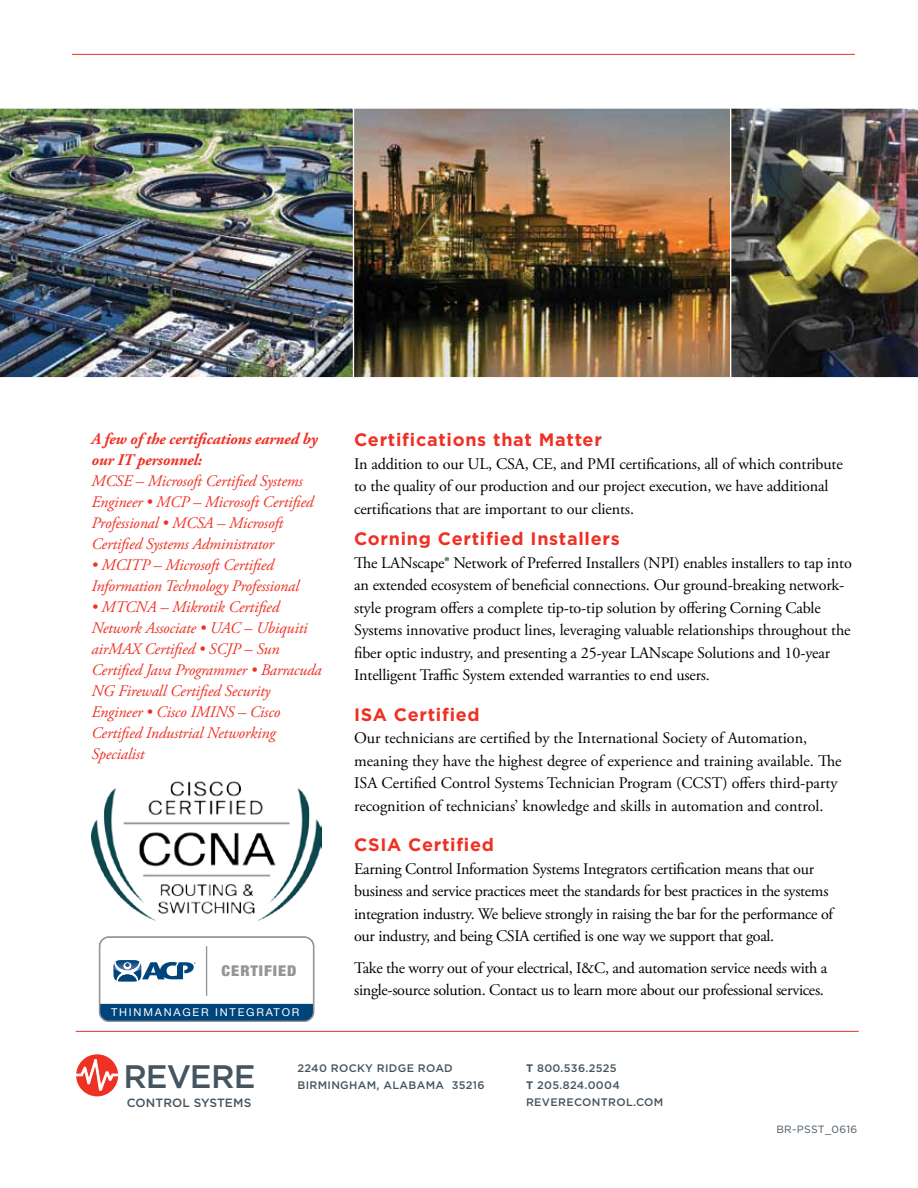
<style>
.page{position:relative;width:918px;height:1188px;background:#fff}
.page>*{position:absolute;margin:0;border:0;box-sizing:border-box;transform-origin:0 0}
.t1{font:500 32.55px "Gotham";letter-spacing:-.03em;color:#455560}
.t2{font:700 18px "Gotham";letter-spacing:.04em;color:#ee3124}
.t3{font:16.2px/22.5px "Adobe Garamond Pro";letter-spacing:-.01em;color:#000}
.t4{font:italic 16.2px/21px "Adobe Garamond Pro";letter-spacing:-.01em;color:#ee3124}
.t5{font:italic 700 16.2px/21px "Adobe Garamond Pro";letter-spacing:-.01em;color:#ee3124}
.t6{font:900 condensed 14.85px "Helvetica Neue";letter-spacing:.06em;color:#939598;scale:1.1 1}
.t7{font:500 12px "Gotham";letter-spacing:.01em;color:#455560}
.t8{font:500 10.95px/17px "Gotham";letter-spacing:.03em;color:#455560}
.t9{font:10.8px "Helvetica Neue";letter-spacing:.16em;color:#fff}
.t10{font:10.5px "Gotham";letter-spacing:.03em;color:#455560}
.s1{font-weight:700}
</style>
<div class="page">
<img style="left:731px;top:108px;width:187px;height:270px">
<img style="left:354px;top:109px;width:375px;height:267px">
<hr style="left:76px;top:1031px;width:783px;height:1px;background:#ee3124">
<hr style="left:72px;top:54px;width:783px;height:1px;background:#ee3124">
<div style="left:76px;top:1054px;width:42px;height:42px;background:#ee3124;border-radius:50%"></div>
<svg style="left:76px;top:1059px;width:43px;height:32px"></svg>
<img style="left:0;top:108px;width:353px;height:270px">
<div style="left:101px;top:1004px;width:213px;height:16px;background:#00447c"></div>
<div style="left:99px;top:936px;width:215px;height:86px;border:1px solid #939598;border-radius:9px"></div>
<svg style="left:113px;top:960px;width:83px;height:22px"></svg>
<hr style="left:206px;top:946px;width:1px;height:50px;background:#939598">
<img style="left:91px;top:781px;width:231px;height:140px">
<p class="t5" style="left:91px;top:428px;width:228px">A few of the certifications earned by our IT personnel:</p>
<p class="t4" style="left:91px;top:471px;width:223px">MCSE – Microsoft Certified Systems Engineer • MCP – Microsoft Certified Professional • MCSA – Microsoft Certified Systems Administrator</p>
<p class="t4" style="left:91px;top:555px;width:209px">• MCITP – Microsoft Certified<br>Information Technology Professional</p>
<p class="t4" style="left:91px;top:597px;width:232px">• MTCNA – Mikrotik Certified<br>Network Associate • UAC – Ubiquiti airMAX Certified • SCJP – Sun<br>Certified Java Programmer • Barracuda<br>NG Firewall Certified Security<br>Engineer • Cisco IMINS – Cisco<br>Certified Industrial Networking<br>Specialist</p>
<p class="t6" style="left:222px;top:959px;width:70px">CERTIFIED</p>
<p class="t9" style="left:111px;top:1005px;width:190px">THINMANAGER INTEGRATOR</p>
<p class="t2" style="left:354px;top:428px;width:249px">Certifications that Matter</p>
<p class="t3" style="left:354px;top:453px;width:490px">In addition to our UL, CSA, CE, and PMI certifications, all of which contribute to the quality of our production and our project execution, we have additional certifications that are important to our clients.</p>
<p class="t2" style="left:354px;top:527px;width:267px">Corning Certified I nstallers</p>
<p class="t3" style="left:354px;top:552px;width:499px">The LANscape® Network of Preferred Installers (NPI) enables installers to tap into an extended ecosystem of beneficial connections. Our ground-breaking network&shy;style program offers a complete tip-to-tip solution by offering Corning Cable Systems innovative product lines, leveraging valuable relationships throughout the fiber optic industry, and presenting a 25-year LANscape Solutions and 10-year Intelligent Traffic System extended warranties to end users.</p>
<p class="t2" style="left:354px;top:702px;width:127px">I SA Certified</p>
<p class="t3" style="left:354px;top:727px;width:489px">Our technicians are certified by the International Society of Automation, meaning they have the highest degree of experience and training available. The ISA Certified Control Systems Technician Program (CCST) offers third-party recognition of technicians’ knowledge and skills in automation and control.</p>
<p class="t2" style="left:354px;top:833px;width:141px">CSIA Certified</p>
<p class="t3" style="left:354px;top:858px;width:481px">Earning Control Information Systems Integrators certification means that our business and service practices meet the standards for best practices in the systems integration industry. We believe strongly in raising the bar for the performance of our industry, and being CSIA certified is one way we support that goal.</p>
<p class="t3" style="left:354px;top:957px;width:475px">Take the worry out of your electrical, I&amp;C, and automation service needs with a single-source solution. Contact us to learn more about our professional services.</p>
<h1 class="t1" style="left:123px;top:1058px;width:134px">REVERE</h1>
<p class="t7" style="left:127px;top:1095px;width:126px">CONTROL SYSTEMS</p>
<p class="t8" style="left:297px;top:1060px;width:189px">2240 ROCKY RIDGE ROAD<br>BIRM INGHAM, ALABAMA 35216</p>
<p class="t8" style="left:526px;top:1060px;width:95px"><span class="s1">T</span> 800.536.2525<br><span class="s1">T</span> 205.824.0004<br>REVERECONTROL</p>
<p class="t8" style="left:633px;top:1094px;width:13px">.COM</p>
<p class="t10" style="left:776px;top:1123px;width:82px">BR-PSST_0616</p>
</div>
